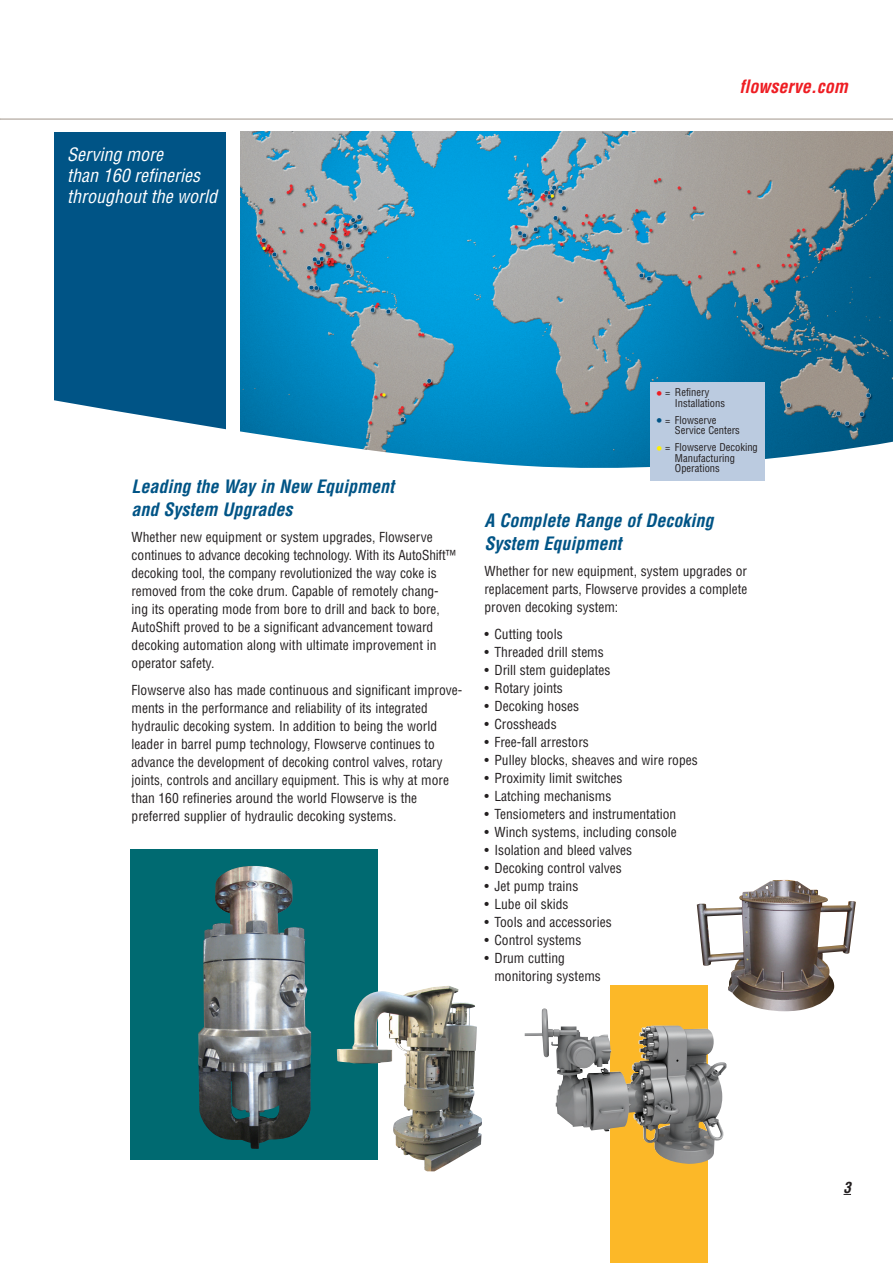
<style>
.page{position:relative;width:893px;height:1263px;background:#fff}
.page>*{position:absolute;margin:0;border:0;box-sizing:border-box;transform-origin:0 0}
.PB-Sub_Header{font:italic 700 condensed 18px/22.5px "Helvetica LT Std";color:#005486}
.t1{font:italic condensed 18px/21px "Helvetica LT Std";color:#fff}
.t2{font:italic 700 condensed 18px "Helvetica LT Std";color:#ee1d23}
.t3{font:italic 700 condensed 15px "Helvetica LT Std";color:#231f20}
.PB-Body_Copy{font:condensed 13.5px/18px "Helvetica LT Std";color:#231f20}
.PB-Body_Copy-2{font:condensed 10.5px/10.5px "Helvetica LT Std";color:#231f20}
.s1{font-size:15px;color:#ee1d23}
.s2{font-size:15px;color:#005486}
.s3{font-size:15px;color:#fff101}
</style>
<div class="page">
<div style="left:54px;top:132px;width:176px;height:304px;background:#005486"></div>
<img style="left:240px;top:132px;width:653px;height:257px">
<hr style="left:0;top:119px;width:893px;height:1px;background:#a1968b">
<svg style="left:54px;top:389px;width:839px;height:89px"></svg>
<div style="left:610px;top:986px;width:98px;height:277px;background:#fcb828"></div>
<div style="left:650px;top:382px;width:114px;height:99px;background:#bbcbe0"></div>
<div style="left:226px;top:130px;width:14px;height:306px;background:#fff"></div>
<div style="left:130px;top:850px;width:247px;height:310px;background:#006a71"></div>
<img style="left:198px;top:866px;width:113px;height:283px">
<img style="left:337px;top:986px;width:145px;height:185px">
<img style="left:525px;top:1010px;width:202px;height:154px">
<img style="left:697px;top:880px;width:159px;height:131px">
<p class="t1" style="left:67px;top:145px;width:151px">Serving more<br>than 160 refineries throughout the world</p>
<p class="t2" style="left:740px;top:75px;width:110px">flowserve.com</p>
<p class="PB-Sub_Header" style="left:132px;top:476px;width:264px">Leading the Way in New Equipment and System Upgrades</p>
<p class="PB-Body_Copy" style="left:132px;top:528px;width:326px">Whether new equipment or system upgrades, Flowserve continues to advance decoking technology. With its AutoShift™ decoking tool, the company revolutionized the way coke is removed from the coke drum. Capable of remotely chang&shy;ing its operating mode from bore to drill and back to bore, AutoShift proved to be a significant advancement toward decoking automation along with ultimate improvement in operator safety.</p>
<p class="PB-Body_Copy" style="left:132px;top:681px;width:332px">Flowserve also has made continuous and significant improve&shy;ments in the performance and reliability of its integrated hydraulic decoking system. In addition to being the world leader in barrel pump technology, Flowserve continues to advance the development of decoking control valves, rotary joints, controls and ancillary equipment. This is why at more than 160 refineries around the world Flowserve is the preferred supplier of hydraulic decoking systems.</p>
<p class="PB-Body_Copy-2" style="left:675px;top:387px;width:52px;text-indent:-18px"><span class="s1">•</span> = Refinery<br>Installations</p>
<p class="PB-Body_Copy-2" style="left:675px;top:415px;width:66px;text-indent:-18px"><span class="s2">•</span> = Flowserve<br>Service Centers</p>
<p class="PB-Body_Copy-2" style="left:675px;top:442px;width:84px;text-indent:-18px"><span class="s3">•</span> = Flowserve Decoking<br>Manufacturing<br>Operations</p>
<p class="PB-Sub_Header" style="left:485px;top:510px;width:230px">A Complete Range of Decoking<br>System Equipment</p>
<p class="PB-Body_Copy" style="left:485px;top:562px;width:264px;text-align:justify">Whether for new equipment, system upgrades or replacement parts, Flowserve provides a complete proven decoking system:</p>
<p class="PB-Body_Copy" style="left:485px;top:625px;width:80px">• Cutting tools</p>
<p class="PB-Body_Copy" style="left:485px;top:643px;width:121px">• Threaded drill stems</p>
<p class="PB-Body_Copy" style="left:485px;top:661px;width:128px">• Drill stem guideplates</p>
<p class="PB-Body_Copy" style="left:485px;top:679px;width:80px">• Rotary joints</p>
<p class="PB-Body_Copy" style="left:485px;top:697px;width:96px">• Decoking hoses</p>
<p class="PB-Body_Copy" style="left:485px;top:715px;width:74px">• Crossheads</p>
<p class="PB-Body_Copy" style="left:485px;top:733px;width:106px">• Free-fall arrestors</p>
<p class="PB-Body_Copy" style="left:485px;top:751px;width:215px">• Pulley blocks, sheaves and wire ropes</p>
<p class="PB-Body_Copy" style="left:485px;top:769px;width:140px">• Proximity limit switches</p>
<p class="PB-Body_Copy" style="left:485px;top:787px;width:128px">• Latching mechanisms</p>
<p class="PB-Body_Copy" style="left:485px;top:805px;width:193px">• Tensiometers and instrumentation</p>
<p class="PB-Body_Copy" style="left:485px;top:823px;width:194px">• Winch systems, including console</p>
<p class="PB-Body_Copy" style="left:485px;top:841px;width:149px">• Isolation and bleed valves</p>
<p class="PB-Body_Copy" style="left:485px;top:859px;width:139px">• Decoking control valves</p>
<p class="PB-Body_Copy" style="left:485px;top:877px;width:95px">• Jet pump trains</p>
<p class="PB-Body_Copy" style="left:485px;top:895px;width:86px">• Lube oil skids</p>
<p class="PB-Body_Copy" style="left:485px;top:913px;width:129px">• Tools and accessories</p>
<p class="PB-Body_Copy" style="left:485px;top:931px;width:98px">• Control systems</p>
<p class="PB-Body_Copy" style="left:494px;top:949px;width:108px;text-indent:-10px">• Drum cutting monitoring systems</p>
<p class="t3" style="left:843px;top:1178px;width:9px">3</p>
</div>
